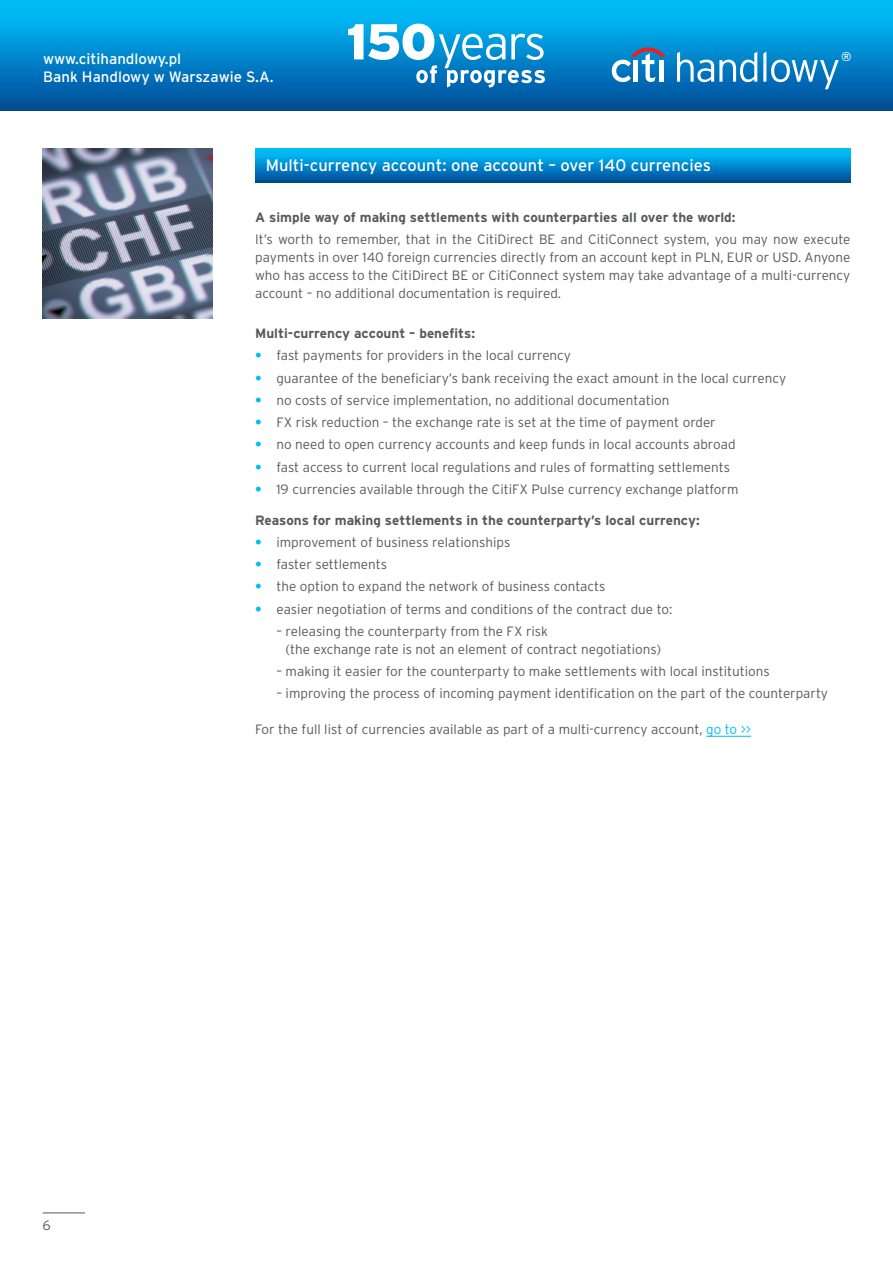
<style>
.page{position:relative;width:893px;height:1263px;background:#fff}
.page>*{position:absolute;margin:0;border:0;box-sizing:border-box;transform-origin:0 0}
.blue_head{font:16.5px "Interstate Pl";color:#fff}
.t1{font:15px/18px "Interstate Pl";color:#fff}
.main_txt{font:300 13.5px/18px "Interstate Pl";color:#58595b;text-align:justify}
.main_txt-2{font:700 13.5px "Interstate Pl";color:#58595b}
.t2{font:12.6px "Interstate Pl";color:#fff}
.s1{font-weight:700;color:#00bdf2}
.s2{color:#00bdf2}
</style>
<div class="page">
<div style="left:0;top:0;width:893px;height:111px;background:linear-gradient(to bottom,#00c7ff,#004a96)"></div>
<svg style="left:677px;top:52px;width:80px;height:30px"></svg>
<svg style="left:763px;top:52px;width:76px;height:37px;background:#3894cd"></svg>
<svg style="left:612px;top:47px;width:54px;height:35px"></svg>
<hr style="left:659px;top:60px;width:4px;height:22px;background:#fff">
<svg style="left:348px;top:24px;width:197px;height:64px"></svg>
<hr style="left:43px;top:1212px;width:42px;height:1px;background:#58595b">
<img style="left:43px;top:149px;width:170px;height:170px">
<hr style="left:706px;top:736px;width:45px;height:1px;background:#00bdf2">
<svg style="left:255px;top:149px;width:595px;height:33px;background:#0089cc"></svg>
<p class="t1" style="left:43px;top:49px;width:232px">www.citihandlowy.pl<br>Bank Handlowy w Warszawie S.A.</p>
<p class="t2" style="left:841px;top:49px;width:12px">®</p>
<p class="blue_head" style="left:266px;top:156px;width:447px">Multi-currency account: one account – over 140 currencies</p>
<p class="main_txt" style="left:43px;top:1216px;width:10px">6</p>
<p class="main_txt-2" style="left:255px;top:209px;width:482px">A simple way of making settlements with counterparties all over the world:</p>
<p class="main_txt" style="left:255px;top:230px;width:597px">It’s worth to remember, that in the CitiDirect BE and CitiConnect system, you may now execute payments in over 140 foreign currencies directly from an account kept in PLN, EUR or USD. Anyone who has access to the CitiDirect BE or CitiConnect system may take advantage of a multi-currency account – no additional documentation is required.</p>
<p class="main_txt-2" style="left:255px;top:326px;width:221px">Multi-currency account – benefits:</p>
<p class="main_txt" style="left:255px;top:346px;width:317px"><span class="s1">•</span> fast payments for providers in the local currency</p>
<p class="main_txt" style="left:255px;top:369px;width:533px"><span class="s1">•</span> guarantee of the beneficiary’s bank receiving the exact amount in the local currency</p>
<p class="main_txt" style="left:255px;top:391px;width:416px"><span class="s1">•</span> no costs of service implementation, no additional documentation</p>
<p class="main_txt" style="left:255px;top:413px;width:462px"><span class="s1">•</span> FX risk reduction – the exchange rate is set at the time of payment order</p>
<p class="main_txt" style="left:255px;top:435px;width:482px"><span class="s1">•</span> no need to open currency accounts and keep funds in local accounts abroad</p>
<p class="main_txt" style="left:255px;top:458px;width:476px"><span class="s1">•</span> fast access to current local regulations and rules of formatting settlements</p>
<p class="main_txt" style="left:255px;top:480px;width:485px"><span class="s1">•</span> 19 currencies available through the CitiFX Pulse currency exchange platform</p>
<p class="main_txt-2" style="left:255px;top:512px;width:446px">Reasons for making settlements in the counterparty’s local currency:</p>
<p class="main_txt" style="left:255px;top:533px;width:257px"><span class="s1">•</span> improvement of business relationships</p>
<p class="main_txt" style="left:255px;top:555px;width:134px"><span class="s1">•</span> faster settlements</p>
<p class="main_txt" style="left:255px;top:578px;width:352px"><span class="s1">•</span> the option to expand the network of business contacts</p>
<p class="main_txt" style="left:255px;top:600px;width:419px"><span class="s1">•</span> easier negotiation of terms and conditions of the contract due to:</p>
<p class="main_txt" style="left:286px;top:622px;width:377px;text-indent:-9px">– releasing the counterparty from the FX risk<br>(the exchange rate is not an element of contract negotiations)</p>
<p class="main_txt" style="left:276px;top:662px;width:495px">– making it easier for the counterparty to make settlements with local institutions</p>
<p class="main_txt" style="left:276px;top:685px;width:553px">– improving the process of incoming payment identification on the part of the counterparty</p>
<p class="main_txt" style="left:255px;top:721px;width:497px">For the full list of currencies available as part of a multi-currency account, <span class="s2">go to &gt;&gt;</span></p>
</div>
